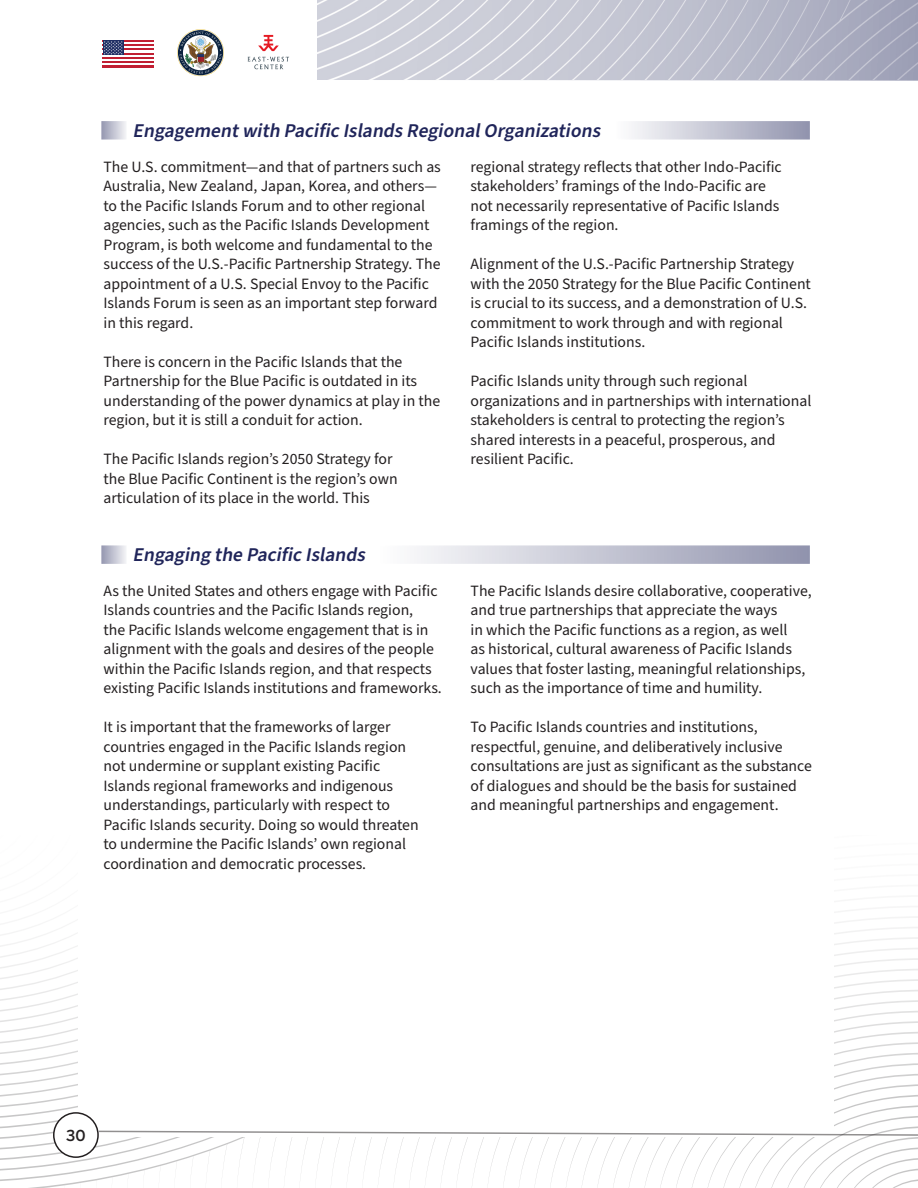
<style>
.page{position:relative;width:918px;height:1188px;background:#fff}
.page>*{position:absolute;margin:0;border:0;box-sizing:border-box;transform-origin:0 0}
.t1{font:italic 600 19.5px "Source Sans Pro";color:#20255a}
.t2{font:15.75px/19.5px "Source Sans Pro";color:#231f20}
.t3{font:500 15px "Benton Sans";color:#231f20}
</style>
<div class="page">
<svg style="left:318px;top:0;width:600px;height:81px;background:#c2c4d1"></svg>
<svg style="left:103px;top:40px;width:51px;height:28px"></svg>
<hr style="left:103px;top:41px;width:51px;height:2px;background:#c11f32">
<hr style="left:103px;top:43px;width:51px;height:2px;background:#fff">
<hr style="left:103px;top:45px;width:51px;height:2px;background:#c11f32">
<hr style="left:103px;top:47px;width:51px;height:2px;background:#fff">
<hr style="left:103px;top:49px;width:51px;height:2px;background:#c11f32">
<hr style="left:103px;top:51px;width:51px;height:2px;background:#fff">
<hr style="left:103px;top:53px;width:51px;height:2px;background:#c11f32">
<hr style="left:103px;top:55px;width:51px;height:2px;background:#fff">
<hr style="left:103px;top:57px;width:51px;height:2px;background:#c11f32">
<hr style="left:103px;top:59px;width:51px;height:2px;background:#fff">
<hr style="left:103px;top:61px;width:51px;height:2px;background:#c11f32">
<hr style="left:103px;top:63px;width:51px;height:2px;background:#fff">
<hr style="left:103px;top:65px;width:51px;height:2px;background:#c11f32">
<svg style="left:103px;top:41px;width:20px;height:14px"></svg>
<svg style="left:104px;top:41px;width:19px;height:13px"></svg>
<svg style="left:177px;top:29px;width:47px;height:47px"></svg>
<svg style="left:248px;top:57px;width:41px;height:12px"></svg>
<svg style="left:258px;top:35px;width:21px;height:16px"></svg>
<svg style="left:0;top:917px;width:918px;height:271px"></svg>
<div style="left:615px;top:121px;width:195px;height:19px;background:linear-gradient(to right,#fefefe,#9193ad)"></div>
<div style="left:379px;top:545px;width:431px;height:19px;background:linear-gradient(to right,#fefefe,#9093ad)"></div>
<svg style="left:101px;top:121px;width:25px;height:19px"></svg>
<svg style="left:101px;top:545px;width:25px;height:19px"></svg>
<p class="t1" style="left:133px;top:117px;width:474px">Engagementwith Pacific IslandsRegionalOrganizations</p>
<p class="t2" style="left:104px;top:157px;width:339px">The U.S. commitment—and that of partners such as Australia, New Zealand, Japan, Korea, and others— to the Pacific Islands Forum and to other regional agencies, such as the Pacific Islands Development Program, is both welcome and fundamental to the success of the U.S.-Pacific Partnership Strategy. The appointment of a U.S. Special Envoy to the Pacific Islands Forum is seen as an important step forward in this regard.</p>
<p class="t2" style="left:104px;top:352px;width:338px">There is concern in the Pacific Islands that the Partnership for the Blue Pacific is outdated in its understanding of the power dynamics at play in the region, but it is still a conduit for action.</p>
<p class="t2" style="left:104px;top:450px;width:296px">The Pacific Islands region’s 2050 Strategy for the Blue Pacific Continent is the region’s own articulation of its place in the world. This</p>
<p class="t1" style="left:133px;top:542px;width:239px">Engaging the Pacific Islands</p>
<p class="t2" style="left:104px;top:582px;width:340px">As the United States and others engage with Pacific Islands countries and the Pacific Islands region,<br>the Pacific Islands welcome engagement that is in alignment with the goals and desires of the people within the Pacific Islands region, and that respects existing Pacific Islands institutions and frameworks.</p>
<p class="t2" style="left:104px;top:718px;width:317px">It is important that the frameworks of larger countries engaged in the Pacific Islands region not undermine or supplant existing Pacific Islands regional frameworks and indigenous understandings, particularly with respect to Pacific Islands security. Doing so would threaten to undermine the Pacific Islands’ own regional coordination and democratic processes.</p>
<p class="t2" style="left:471px;top:157px;width:313px">regional strategy reflects that other Indo-Pacific stakeholders’ framings of the Indo-Pacific are not necessarily representative of Pacific Islands framings of the region.</p>
<p class="t2" style="left:471px;top:255px;width:342px">Alignment of the U.S.-Pacific Partnership Strategy with the 2050 Strategy for the Blue Pacific Continent is crucial to its success, and a demonstration of U.S. commitment to work through and with regional Pacific Islands institutions.</p>
<p class="t2" style="left:471px;top:372px;width:342px">Pacific Islands unity through such regional organizations and in partnerships with international stakeholders is central to protecting the region’s shared interests in a peaceful, prosperous, and resilient Pacific.</p>
<p class="t2" style="left:471px;top:581px;width:343px">The Pacific Islands desire collaborative, cooperative, and true partnerships that appreciate the ways<br>in which the Pacific functions as a region, as well<br>as historical, cultural awareness of Pacific Islands values that foster lasting, meaningful relationships, such as the importance of time and humility.</p>
<p class="t2" style="left:471px;top:718px;width:343px">To Pacific Islands countries and institutions, respectful, genuine, and deliberatively inclusive consultations are just as significant as the substance of dialogues and should be the basis for sustained and meaningful partnerships and engagement.</p>
<p class="t3" style="left:66px;top:1126px;width:21px">30</p>
</div>
